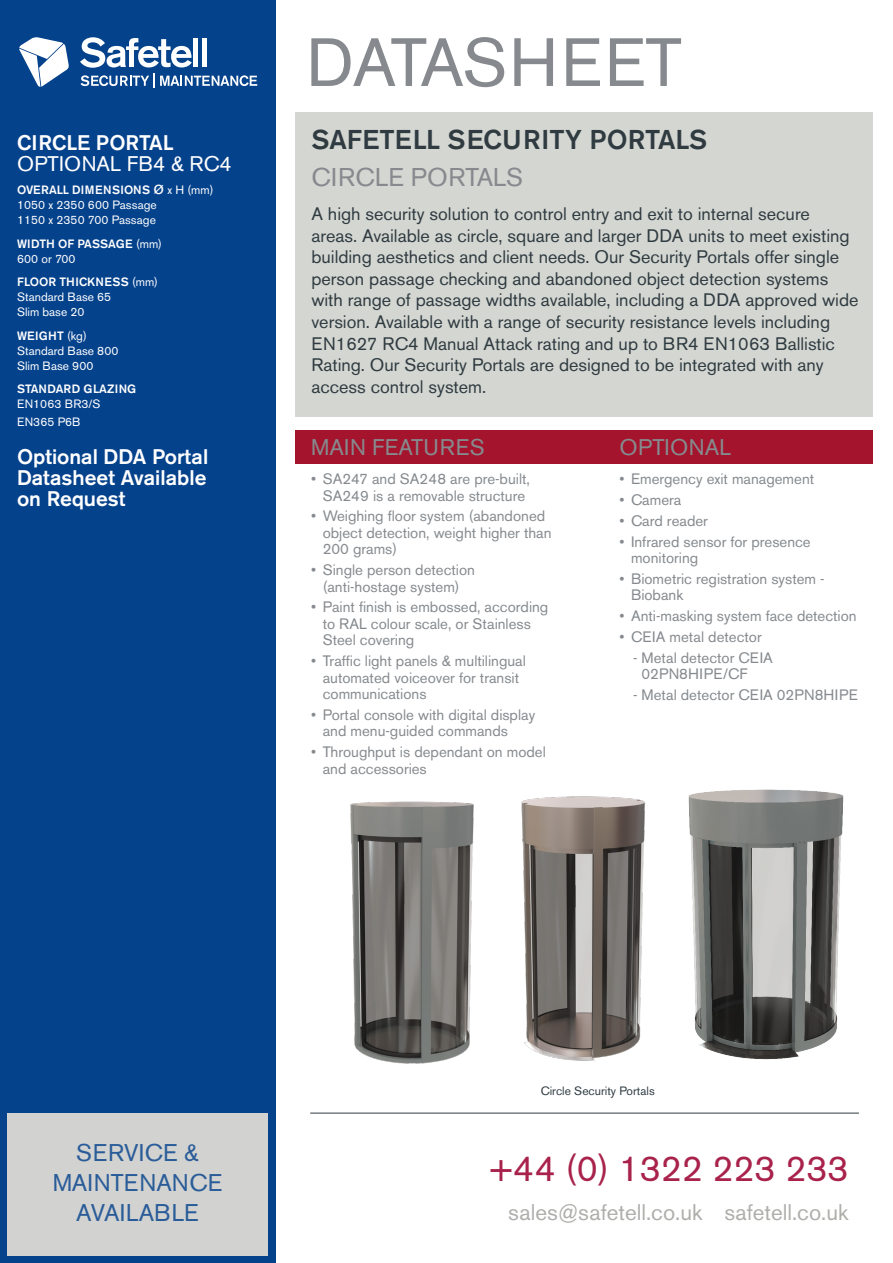
<style>
.page{position:relative;width:893px;height:1263px;background:#fff}
.page>*{position:absolute;margin:0;border:0;box-sizing:border-box;transform-origin:0 0}
.t1{font:67.5px "Akzidenz Grotesk BE";letter-spacing:-.01em;color:#868a8e}
.t2{font:36px "Akzidenz Grotesk BE";color:#a8224b}
.t3{font:500 27px "Akzidenz Grotesk BE";color:#2f3b41}
.t4{font:25.5px "Akzidenz Grotesk BE";letter-spacing:.02em;color:#868a8e}
.t5{font:24px/30px "Akzidenz Grotesk BE";color:#05428c;text-align:center}
.t6{font:22.5px "Akzidenz Grotesk BE";color:#aeafab}
.t7{font:22.5px "Akzidenz Grotesk BE";color:#868a8e}
.t8{font:500 21px/21px "Akzidenz Grotesk BE";color:#fff;text-align:justify}
.t9{font:21px/21px "Akzidenz Grotesk BE";color:#fff}
.t10{font:18px/21.6px "Akzidenz Grotesk BE";color:#2f3b41}
.t11{font:15px/16.5px "Akzidenz Grotesk BE";color:#868a8e}
.t12{font:12px/15px "Akzidenz Grotesk BE";color:#fff}
.t13{font:500 12px/15px "Akzidenz Grotesk BE";color:#fff}
.t14{font:12px "Akzidenz Grotesk BE";color:#2f3b41}
.t15{font:500 12px "Akzidenz Grotesk BE";letter-spacing:.02em;color:#fff}
.s1{font-weight:500}
.s2{font-weight:400;font-size:19.5px}
.s3{font-weight:400}
</style>
<div class="page">
<div style="left:0;top:0;width:276px;height:1263px;background:#05428c"></div>
<div style="left:7px;top:1113px;width:261px;height:142px;background:#d2d3d1"></div>
<div style="left:295px;top:430px;width:578px;height:33px;background:#a4142c"></div>
<div style="left:295px;top:113px;width:578px;height:304px;background:#d4d6d1"></div>
<svg style="left:80px;top:37px;width:177px;height:51px"></svg>
<svg style="left:19px;top:37px;width:50px;height:50px"></svg>
<hr style="left:310px;top:1113px;width:549px;height:1px;background:#2f3b41">
<img style="left:350px;top:801px;width:124px;height:263px">
<img style="left:521px;top:796px;width:124px;height:266px">
<img style="left:688px;top:789px;width:156px;height:271px">
<p class="t9" style="left:17px;top:132px;width:216px"><span class="s1">CIRCLE PORTAL<br></span>OPTIONAL FB4 &amp; RC4</p>
<p class="t13" style="left:17px;top:182px;width:198px">OVERALL DIMENSIONS <span class="s2">ø</span> <span class="s3">x H (mm)</span></p>
<p class="t12" style="left:17px;top:197px;width:141px">1050 x 2350 600 Passage<br>1150 x 2350 700 Passage</p>
<p class="t13" style="left:17px;top:236px;width:147px">WIDTH OF PASSAGE <span class="s3">(mm)</span></p>
<p class="t12" style="left:17px;top:251px;width:60px">600 or 700</p>
<p class="t15" style="left:17px;top:275px;width:143px">FLOOR THICKNESS <span class="s3">(mm)</span></p>
<p class="t12" style="left:17px;top:289px;width:96px">Standard Base 65<br>Slim base 20</p>
<p class="t13" style="left:17px;top:328px;width:71px">WEIGHT <span class="s3">(kg)</span></p>
<p class="t12" style="left:17px;top:343px;width:103px">Standard Base 800<br>Slim Base 900</p>
<p class="t13" style="left:17px;top:381px;width:121px">STANDARD GLAZING<br><span class="s3">EN1063 BR3/S</span></p>
<p class="t12" style="left:17px;top:414px;width:65px">EN365 P6B</p>
<p class="t8" style="left:17px;top:446px;width:193px">Optional DDA Portal Datasheet Available on Request</p>
<p class="t1" style="left:306px;top:22px;width:377px">DATASHEET</p>
<p class="t3" style="left:311px;top:123px;width:397px">SAFETELL SECURITY PORTALS</p>
<p class="t4" style="left:311px;top:162px;width:213px">CIRCLE PORTALS</p>
<p class="t10" style="left:311px;top:203px;width:549px">A high security solution to control entry and exit to internal secure areas. Available as circle, square and larger DDA units to meet existing building aesthetics and client needs. Our Security Portals offer single person passage checking and abandoned object detection systems with range of passage widths available, including a DDA approved wide version. Available with a range of security resistance levels including EN1627 RC4 Manual Attack rating and up to BR4 EN1063 Ballistic Rating. Our Security Portals are designed to be integrated with any access control system.</p>
<p class="t7" style="left:311px;top:434px;width:175px">MAIN FEATURES</p>
<p class="t11" style="left:311px;top:471px;width:220px;text-align:center">• SA247 and SA248 are pre-built,<br>SA249 is a removable structure</p>
<p class="t11" style="left:323px;top:508px;width:230px;text-indent:-11px">• Weighing floor system (abandoned object detection, weight higher than<br>200 grams)</p>
<p class="t11" style="left:311px;top:562px;width:165px;text-align:center">• Single person detection (anti-hostage system)</p>
<p class="t11" style="left:323px;top:599px;width:227px;text-indent:-11px">• Paint finish is embossed, according to RAL colour scale, or Stainless<br>Steel covering</p>
<p class="t11" style="left:323px;top:653px;width:205px;text-indent:-11px">• Traffic light panels &amp; multilingual automated voiceover for transit communications</p>
<p class="t11" style="left:323px;top:706px;width:214px;text-indent:-11px">• Portal console with digital display and menu-guided commands</p>
<p class="t11" style="left:323px;top:744px;width:225px;text-indent:-11px">• Throughput is dependant on model and accessories</p>
<p class="t7" style="left:620px;top:434px;width:113px">OPTIONAL</p>
<p class="t11" style="left:620px;top:471px;width:196px">• Emergency exit management</p>
<p class="t11" style="left:620px;top:491px;width:63px">• Camera</p>
<p class="t11" style="left:620px;top:512px;width:90px">• Card reader</p>
<p class="t11" style="left:631px;top:533px;width:181px;text-indent:-11px">• Infrared sensor for presence monitoring</p>
<p class="t11" style="left:631px;top:570px;width:195px;text-indent:-11px">• Biometric registration system -<br>Biobank</p>
<p class="t11" style="left:620px;top:607px;width:239px">• Anti-masking system face detection</p>
<p class="t11" style="left:620px;top:628px;width:144px">• CEIA metal detector</p>
<p class="t11" style="left:641px;top:649px;width:133px;text-indent:-8px">- Metal detector CEIA<br>02PN8HIPE/CF</p>
<p class="t11" style="left:633px;top:686px;width:226px">- Metal detector CEIA 02PN8HIPE</p>
<h3 class="t5" style="left:52px;top:1138px;width:171px">SERVICE &amp;<br>MAINTENANCE<br>AVAILABLE</h3>
<p class="t14" style="left:541px;top:1083px;width:116px">Circle Security Portals</p>
<p class="t2" style="left:489px;top:1147px;width:361px">+44 (0) 1322 223 233</p>
<p class="t6" style="left:508px;top:1199px;width:341px">sales@safetell.co.uk safetell.co.uk</p>
</div>
